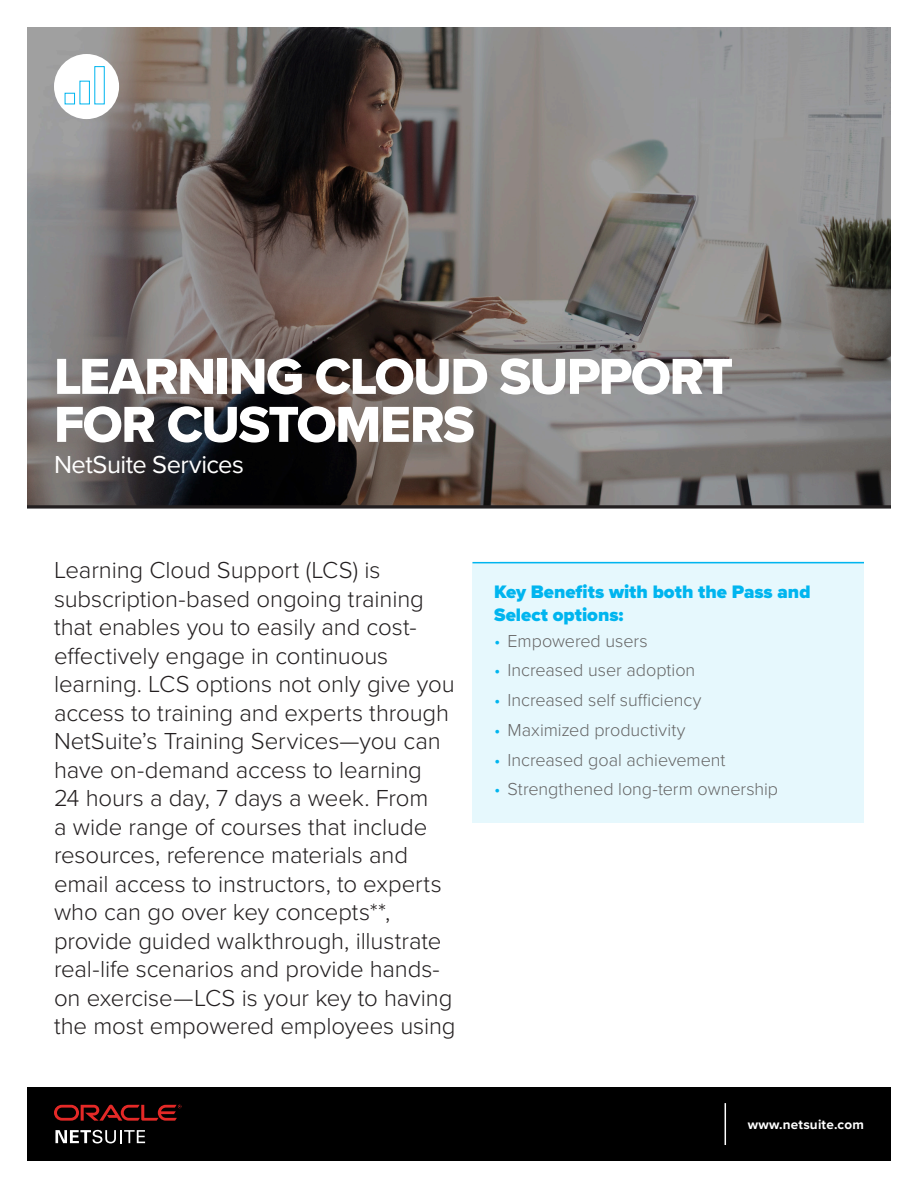
<style>
.page{position:relative;width:918px;height:1188px;background:#fff}
.page>*{position:absolute;margin:0;border:0;box-sizing:border-box;transform-origin:0 0}
.H1-sub_2016{font:52.5px/48px "Proxima Nova Extrabld";letter-spacing:-.03em;color:#fff}
.H1-sub_2016-2{font:25.5px "Proxima Nova";letter-spacing:-.02em;color:#fff}
.Main_Body_2016{font:300 24px/28.5px "Proxima Nova";letter-spacing:-.005em;color:#231f20}
.H3_sidebar_blue_head{font:900 18.75px/22.5px "Proxima Nova";color:#00b5ef}
.t1{font:300 18px "Proxima Nova";letter-spacing:-.005em;color:#666}
.t2{font:700 13.5px "Proxima Nova";letter-spacing:.015em;color:#fff}
.s1{color:#00b5ef}
</style>
<div class="page">
<div style="left:27px;top:1087px;width:864px;height:74px;background:#000"></div>
<hr style="left:725px;top:1103px;width:1px;height:42px;background:#fff">
<svg style="left:54px;top:1105px;width:127px;height:16px"></svg>
<svg style="left:55px;top:1130px;width:90px;height:13px"></svg>
<svg style="left:27px;top:27px;width:864px;height:478px;background:#716c6a"></svg>
<hr style="left:27px;top:505px;width:864px;height:3px;background:#231f20">
<div style="left:472px;top:562px;width:392px;height:260px;background:#e6f8fd"></div>
<hr style="left:472px;top:562px;width:392px;height:1px;background:#00b5ef">
<div style="left:54px;top:54px;width:65px;height:65px;background:#fff;border-radius:50%"></div>
<div style="left:65px;top:93px;width:10px;height:11px;border:1px solid #00b5ef"></div>
<div style="left:79px;top:81px;width:11px;height:23px;border:1px solid #00b5ef"></div>
<div style="left:94px;top:66px;width:11px;height:38px;border:1px solid #00b5ef"></div>
<p class="H1-sub_2016" style="left:54px;top:352px;width:681px">LEARNING CLOUD SUPPORT<br>FOR CUSTOMERS</p>
<p class="H1-sub_2016-2" style="left:54px;top:446px;width:191px">NetSuite Services</p>
<p class="Main_Body_2016" style="left:54px;top:555px;width:403px">Learning Cloud Support (LCS) is subscription-based ongoing training that enables you to easily and cost&shy;effectively engage in continuous learning. LCS options not only give you access to training and experts through NetSuite’s Training Services—you can have on-demand access to learning<br>24 hours a day, 7 days a week. From<br>a wide range of courses that include resources, reference materials and email access to instructors, to experts who can go over key concepts**, provide guided walkthrough, illustrate real-life scenarios and provide hands&shy;on exercise—LCS is your key to having the most empowered employees using</p>
<p class="H3_sidebar_blue_head" style="left:494px;top:581px;width:318px">Key Benefits with both the Pass and<br>Select options:</p>
<p class="t1" style="left:494px;top:627px;width:155px"><span class="s1">•</span> Empowered users</p>
<p class="t1" style="left:494px;top:657px;width:203px"><span class="s1">•</span> Increased user adoption</p>
<p class="t1" style="left:494px;top:687px;width:209px"><span class="s1">•</span> Increased self sufficiency</p>
<p class="t1" style="left:494px;top:716px;width:193px"><span class="s1">•</span> Maximized productivity</p>
<p class="t1" style="left:494px;top:746px;width:233px"><span class="s1">•</span> Increased goal achievement</p>
<p class="t1" style="left:494px;top:776px;width:286px"><span class="s1">•</span> Strengthened long-term ownership</p>
<p class="t2" style="left:748px;top:1115px;width:118px">www.netsuite.com</p>
</div>
